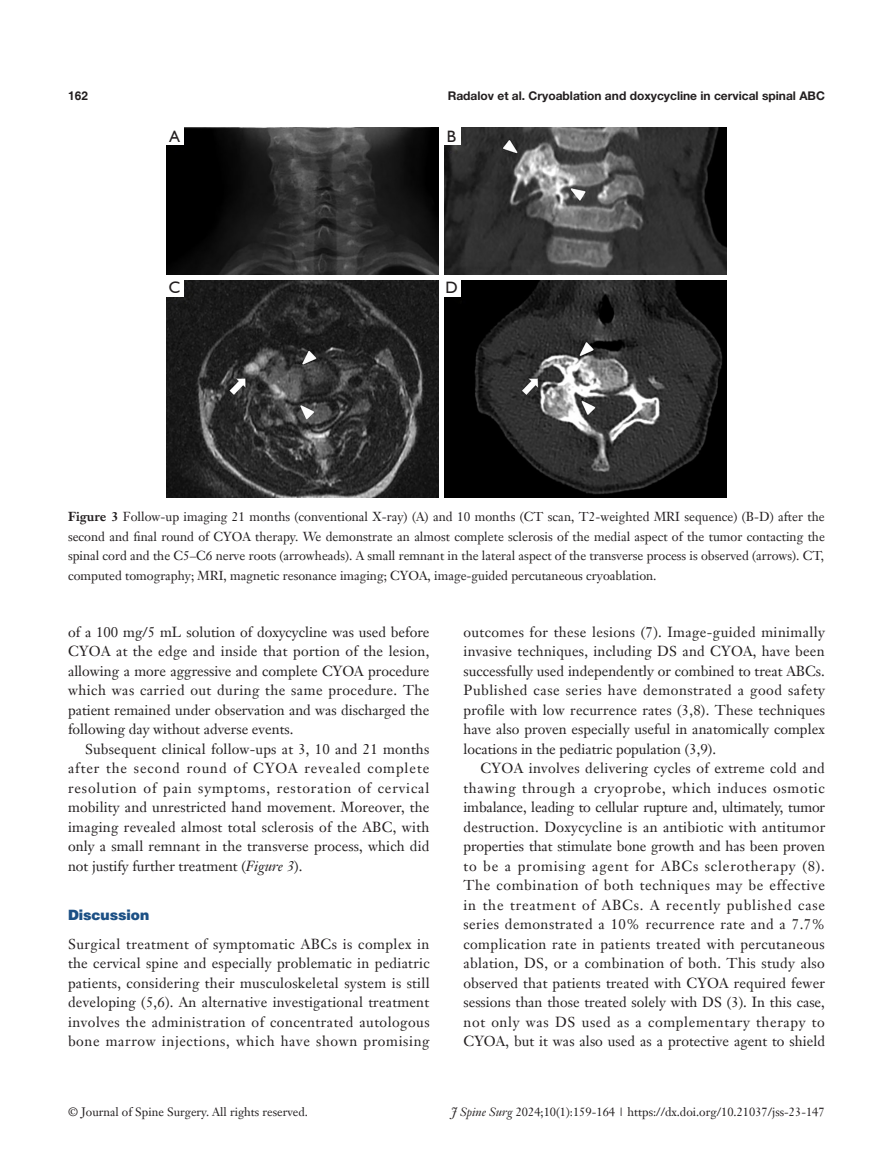
<style>
.page{position:relative;width:893px;height:1170px;background:#fff}
.page>*{position:absolute;margin:0;border:0;box-sizing:border-box;transform-origin:0 0}
.t1{font:16.5px "Humanist 521 BT";color:#231f20}
.t2{font:14.25px/19.5px "Janson Text LT";letter-spacing:.005em;color:#231f20;text-align:justify}
._1ji-6_5{font:900 14.25px "Helvetica";color:#1c5085}
.二级标题下沉{font:12.75px/19.5px "Janson Text LT";color:#231f20;text-align:justify}
.t3{font:12px "Janson Text LT";color:#231f20}
.t4{font:700 12px "Helvetica Neue LT Pro";color:#231f20}
.t5{font:700 12px "Helvetica";color:#231f20}
.s1{font-weight:700}
.s2{font-style:italic}
</style>
<div class="page">
<img style="left:166px;top:128px;width:561px;height:369px">
<div style="left:439px;top:128px;width:5px;height:369px;background:#fff"></div>
<hr style="left:166px;top:275px;width:561px;height:4px;background:#fff">
<div style="left:166px;top:128px;width:17px;height:17px;background:#fff"></div>
<div style="left:166px;top:279px;width:17px;height:17px;background:#fff"></div>
<div style="left:443px;top:279px;width:17px;height:17px;background:#fff"></div>
<div style="left:443px;top:128px;width:17px;height:17px;background:#fff"></div>
<p class="t5" style="left:68px;top:88px;width:22px">162</p>
<p class="t4" style="left:448px;top:88px;width:379px">Radalov et al. Cryoablation and doxycycline in cervical spinal ABC</p>
<p class="t1" style="left:169px;top:126px;width:12px">A</p>
<p class="t1" style="left:447px;top:126px;width:11px">B</p>
<p class="t1" style="left:169px;top:277px;width:13px">C</p>
<p class="t1" style="left:445px;top:277px;width:14px">D</p>
<p class="二级标题下沉" style="left:68px;top:507px;width:758px"><span class="s1">Figure 3</span> Follow-up imaging 21 months (conventional X-ray) (A) and 10 months (CT scan, T2-weighted MRI sequence) (B-D) after the second and final round of CYOA therapy. We demonstrate an almost complete sclerosis of the medial aspect of the tumor contacting the spinal cord and the C5–C6 nerve roots (arrowheads). A small remnant in the lateral aspect of the transverse process is observed (arrows). CT, computed tomography; MRI, magnetic resonance imaging; CYOA, image-guided percutaneous cryoablation.</p>
<p class="t2" style="left:68px;top:621px;width:363px">of a 100 mg/5 mL solution of doxycycline was used before CYOA at the edge and inside that portion of the lesion, allowing a more aggressive and complete CYOA procedure which was carried out during the same procedure. The patient remained under observation and was discharged the following day without adverse events.</p>
<p class="t2" style="left:68px;top:738px;width:363px;text-indent:17px">Subsequent clinical follow-ups at 3, 10 and 21 months after the second round of CYOA revealed complete resolution of pain symptoms, restoration of cervical mobility and unrestricted hand movement. Moreover, the imaging revealed almost total sclerosis of the ABC, with only a small remnant in the transverse process, which did not justify further treatment (<span class="s2">Figure 3</span>).</p>
<p class="_1ji-6_5" style="left:68px;top:905px;width:83px">Discussion</p>
<p class="t2" style="left:68px;top:933px;width:363px">Surgical treatment of symptomatic ABCs is complex in the cervical spine and especially problematic in pediatric patients, considering their musculoskeletal system is still developing (5,6). An alternative investigational treatment involves the administration of concentrated autologous bone marrow injections, which have shown promising</p>
<p class="t2" style="left:463px;top:621px;width:363px">outcomes for these lesions (7). Image-guided minimally invasive techniques, including DS and CYOA, have been successfully used independently or combined to treat ABCs.<br>Published case series have demonstrated a good safety profile with low recurrence rates (3,8). These techniques have also proven especially useful in anatomically complex locations in the pediatric population (3,9).</p>
<p class="t2" style="left:463px;top:758px;width:363px;text-indent:17px">CYOA involves delivering cycles of extreme cold and thawing through a cryoprobe, which induces osmotic imbalance, leading to cellular rupture and, ultimately, tumor destruction. Doxycycline is an antibiotic with antitumor properties that stimulate bone growth and has been proven to be a promising agent for ABCs sclerotherapy (8).<br>The combination of both techniques may be effective in the treatment of ABCs. A recently published case series demonstrated a 10% recurrence rate and a 7.7% complication rate in patients treated with percutaneous ablation, DS, or a combination of both. This study also observed that patients treated with CYOA required fewer sessions than those treated solely with DS (3). In this case, not only was DS used as a complementary therapy to CYOA, but it was also used as a protective agent to shield</p>
<p class="t3" style="left:68px;top:1104px;width:241px">© Journal of Spine Surgery. All rights reserved.</p>
<p class="t3" style="left:451px;top:1104px;width:375px"><span class="s2">J Spine Surg</span> 2024;10(1):159-164 | https://dx.doi.org/10.21037/jss-23-147</p>
</div>
